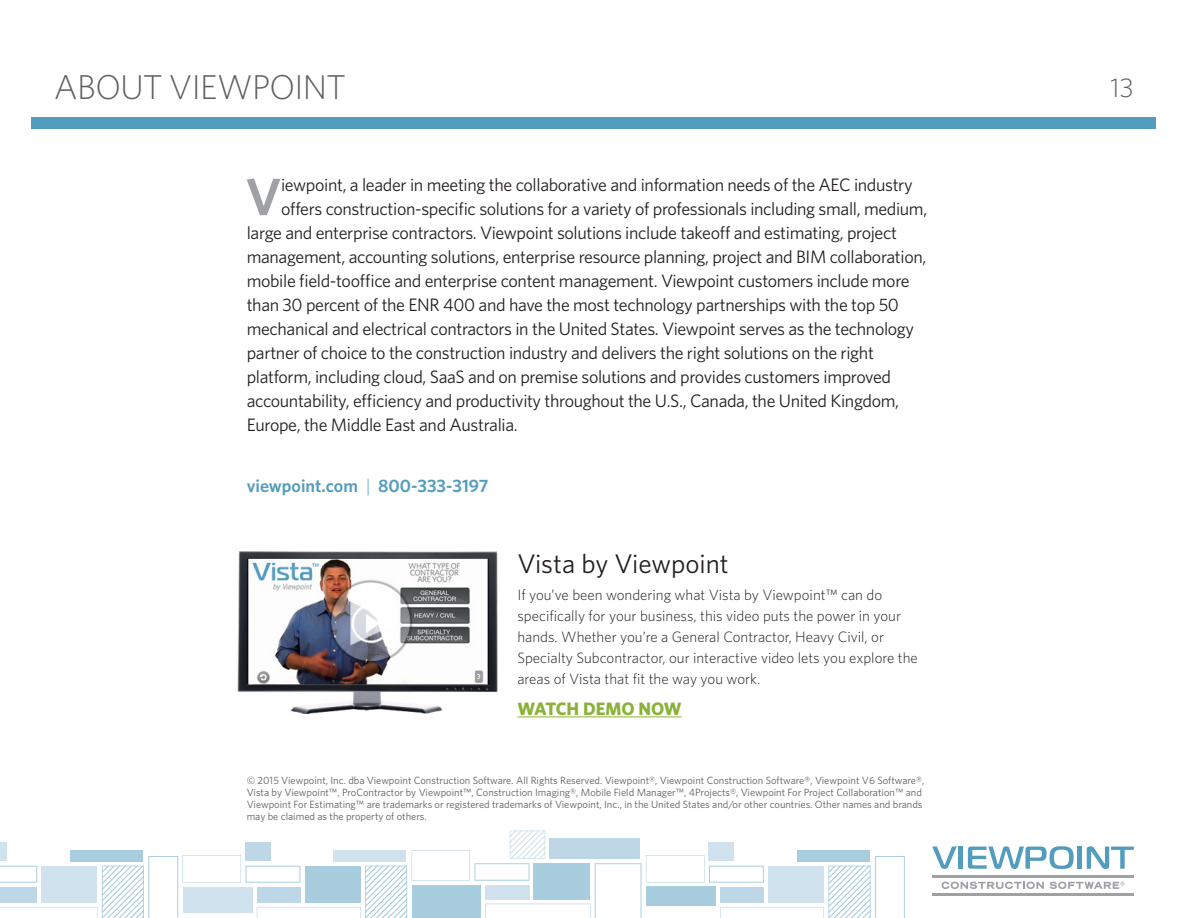
<style>
.page{position:relative;width:1188px;height:918px;background:#fff}
.page>*{position:absolute;margin:0;border:0;box-sizing:border-box;transform-origin:0 0}
.body_copy{font:600 52.5px "Whitney";color:#a0a1a5}
.t1{font:300 34.5px "Whitney";letter-spacing:-.02em;color:#5f5f62}
.headline_gray{font:27px "Whitney";color:#231f20}
.t2{font:300 27px "Whitney";color:#5f5f62}
.body_copy-2{font:18px "Whitney";letter-spacing:-.02em;color:#231f20}
.all_caps_subhead{font:600 18px "Whitney";color:#529cbe}
.body_copy-3{font:700 18px "Whitney";color:#8ab238}
.body_copy-4{font:300 15px/21px "Whitney";color:#231f20}
.caption___credit{font:10.5px/12px "Whitney";color:#5f5f62}
.s1{font-weight:300}
</style>
<div class="page">
<svg style="left:0;top:831px;width:905px;height:87px"></svg>
<svg style="left:932px;top:847px;width:25px;height:22px"></svg>
<hr style="left:959px;top:847px;width:4px;height:22px;background:#529cbe">
<svg style="left:968px;top:846px;width:106px;height:23px"></svg>
<div style="left:1077px;top:847px;width:5px;height:22px;background:#529cbe"></div>
<svg style="left:1087px;top:846px;width:47px;height:23px"></svg>
<svg style="left:942px;top:882px;width:102px;height:7px"></svg>
<svg style="left:1050px;top:882px;width:75px;height:7px"></svg>
<hr style="left:932px;top:875px;width:202px;height:2px;background:#a0a1a5">
<hr style="left:932px;top:893px;width:202px;height:3px;background:#a0a1a5">
<div style="left:32px;top:117px;width:1124px;height:12px;background:#529cbe"></div>
<img style="left:238px;top:551px;width:260px;height:163px">
<hr style="left:517px;top:716px;width:165px;height:1px;background:#8ab238">
<p class="t1" style="left:54px;top:64px;width:294px">ABOUT VIEWPOINT</p>
<h3 class="t2" style="left:1110px;top:70px;width:25px">13</h3>
<p class="body_copy" style="left:246px;top:162px;width:37px">V</p>
<p class="body_copy-2" style="left:281px;top:173px;width:633px">iewpoint, a leader in meeting the collaborative and information needs of the AEC industry</p>
<p class="body_copy-2" style="left:281px;top:197px;width:648px">offers construction-specific solutions for a variety of professionals including small, medium,</p>
<p class="body_copy-2" style="left:247px;top:221px;width:652px">large and enterprise contractors. Viewpoint solutions include takeoff and estimating, project</p>
<p class="body_copy-2" style="left:247px;top:245px;width:681px">management, accounting solutions, enterprise resource planning, project and BIM collaboration,</p>
<p class="body_copy-2" style="left:247px;top:269px;width:664px">mobile field-tooffice and enterprise content management. Viewpoint customers include more</p>
<p class="body_copy-2" style="left:247px;top:293px;width:654px">than 30 percent of the ENR 400 and have the most technology partnerships with the top 50</p>
<p class="body_copy-2" style="left:247px;top:317px;width:669px">mechanical and electrical contractors in the United States. Viewpoint serves as the technology</p>
<p class="body_copy-2" style="left:247px;top:341px;width:629px">partner of choice to the construction industry and delivers the right solutions on the right</p>
<p class="body_copy-2" style="left:247px;top:365px;width:646px">platform, including cloud, SaaS and on premise solutions and provides customers improved</p>
<p class="body_copy-2" style="left:247px;top:389px;width:654px">accountability, efficiency and productivity throughout the U.S., Canada, the United Kingdom,</p>
<p class="body_copy-2" style="left:247px;top:413px;width:273px">Europe, the Middle East and Australia.</p>
<p class="all_caps_subhead" style="left:247px;top:474px;width:243px">viewpoint.com <span class="s1">|</span> 800-333-3197</p>
<p class="headline_gray" style="left:517px;top:545px;width:213px">Vista by Viewpoint</p>
<p class="body_copy-4" style="left:517px;top:584px;width:402px">If you’ve been wondering what Vista by Viewpoint™ can do specifically for your business, this video puts the power in your hands. Whether you’re a General Contractor, Heavy Civil, or Specialty Subcontractor, our interactive video lets you explore the areas of Vista that fit the way you work.</p>
<p class="body_copy-3" style="left:517px;top:697px;width:166px">WATCH DEMO NOW</p>
<p class="caption___credit" style="left:247px;top:774px;width:679px">© 2015 Viewpoint, Inc. dba Viewpoint Construction Software. All Rights Reserved. Viewpoint®, Viewpoint Construction Software®, Viewpoint V6 Software®, Vista by Viewpoint™, ProContractor by Viewpoint™, Construction Imaging®, Mobile Field Manager™, 4Projects®, Viewpoint For Project Collaboration™ and Viewpoint For Estimating™ are trademarks or registered trademarks of Viewpoint, Inc., in the United States and/or other countries. Other names and brands may be claimed as the property of others.</p>
</div>
